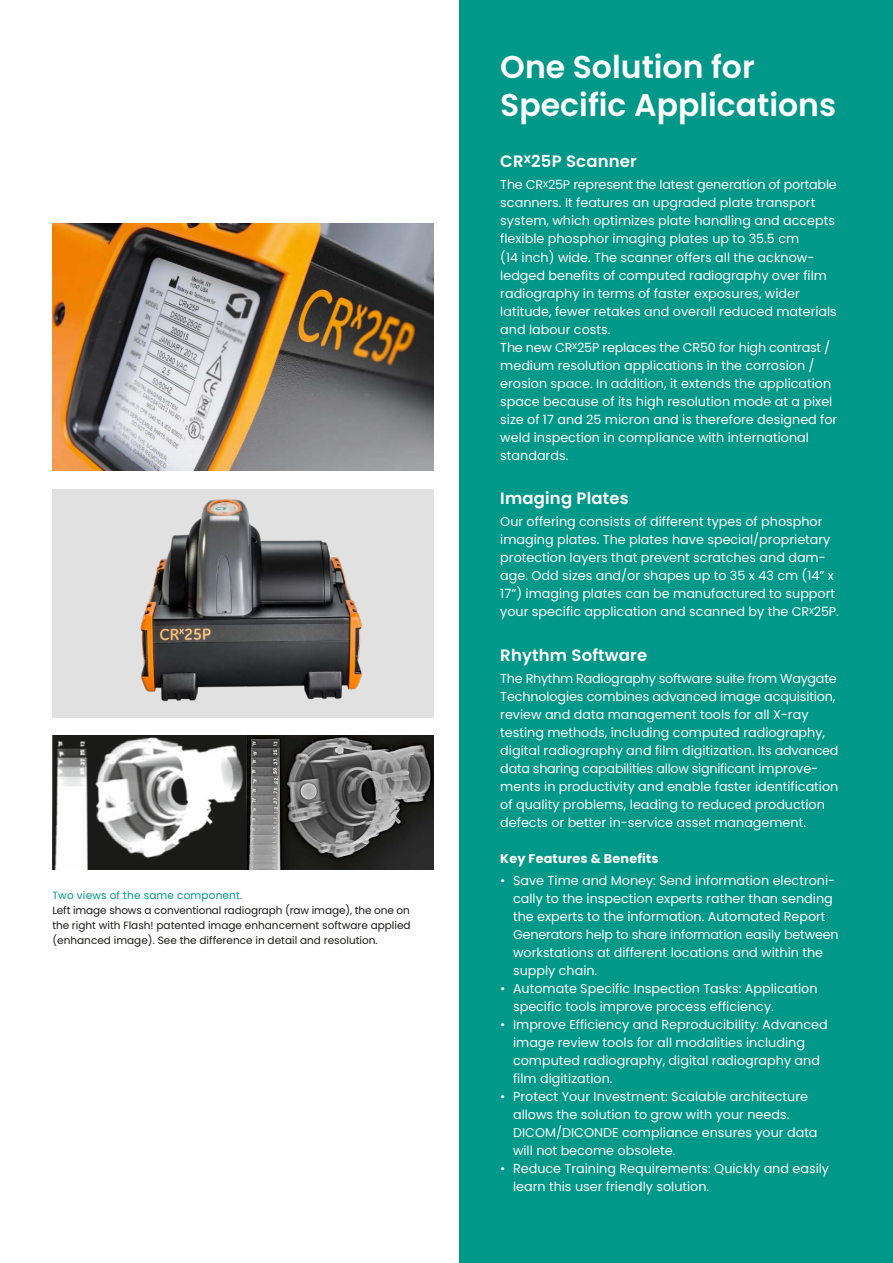
<style>
.page{position:relative;width:893px;height:1263px;background:#fff}
.page>*{position:absolute;margin:0;border:0;box-sizing:border-box;transform-origin:0 0}
.t1{font:600 31.5px/37.8px "Poppins";color:#fff}
.t2{font:600 16.5px "Poppins";letter-spacing:.01em;color:#fff}
.t3{font:12.75px/18px "Poppins";color:#fff}
.t4{font:700 12.75px "Poppins";letter-spacing:.015em;color:#fff}
.t5{font:10.5px/15px "Poppins";color:#1a1a18;text-align:justify}
.t6{font:10.5px "Poppins";letter-spacing:.015em;color:#009889}
</style>
<div class="page">
<div style="left:459px;top:0;width:434px;height:1263px;background:#009889"></div>
<div style="left:52px;top:489px;width:382px;height:228px;background:#e1e1e1"></div>
<img style="left:140px;top:499px;width:222px;height:203px">
<img style="left:52px;top:224px;width:382px;height:247px">
<img style="left:52px;top:736px;width:382px;height:134px">
<p class="t6" style="left:52px;top:889px;width:191px">Two views of the same component.</p>
<p class="t5" style="left:52px;top:903px;width:360px">Left image shows a conventional radiograph (raw image), the one on the right with Flash! patented image enhancement software applied (enhanced image). See the difference in detail and resolution.</p>
<h1 class="t1" style="left:500px;top:49px;width:337px">One Solution for<br>Specific Applications</h1>
<p class="t2" style="left:500px;top:152px;width:138px">CR<sup>x</sup>25P Scanner</p>
<p class="t3" style="left:500px;top:176px;width:339px">The CR<sup>x</sup>25P represent the latest generation of portable scanners. It features an upgraded plate transport system, which optimizes plate handling and accepts flexible phosphor imaging plates up to 35.5 cm<br>(14 inch) wide. The scanner offers all the acknow&shy;ledged benefits of computed radiography over film radiography in terms of faster exposures, wider latitude, fewer retakes and overall reduced materials and labour costs.<br>The new CR<sup>x</sup>25P replaces the CR50 for high contrast / medium resolution applications in the corrosion / erosion space. In addition, it extends the application space because of its high resolution mode at a pixel size of 17 and 25 micron and is therefore designed for weld inspection in compliance with international standards.</p>
<p class="t2" style="left:500px;top:489px;width:130px">Imaging Plates</p>
<p class="t3" style="left:500px;top:513px;width:340px">Our offering consists of different types of phosphor imaging plates. The plates have special/proprietary protection layers that prevent scratches and dam&shy;age. Odd sizes and/or shapes up to 35 x 43 cm (14” x 17”) imaging plates can be manufactured to support your specific application and scanned by the CR<sup>x</sup>25P.</p>
<p class="t2" style="left:500px;top:645px;width:148px">Rhythm Software</p>
<p class="t3" style="left:500px;top:670px;width:340px">The Rhythm Radiography software suite from Waygate Technologies combines advanced image acquisition, review and data management tools for all X-ray testing methods, including computed radiography, digital radiography and film digitization. Its advanced data sharing capabilities allow significant improve&shy;ments in productivity and enable faster identification of quality problems, leading to reduced production defects or better in-service asset management.</p>
<p class="t4" style="left:500px;top:851px;width:160px">Key Features &amp; Benefits</p>
<p class="t3" style="left:513px;top:872px;width:327px;text-indent:-13px">• Save Time and Money: Send information electroni&shy;cally to the inspection experts rather than sending the experts to the information. Automated Report Generators help to share information easily between workstations at different locations and within the supply chain.</p>
<p class="t3" style="left:513px;top:980px;width:306px;text-indent:-13px">• Automate Specific Inspection Tasks: Application specific tools improve process efficiency.</p>
<p class="t3" style="left:513px;top:1016px;width:316px;text-indent:-13px">• Improve Efficiency and Reproducibility: Advanced image review tools for all modalities including computed radiography, digital radiography and film digitization.</p>
<p class="t3" style="left:513px;top:1088px;width:306px;text-indent:-13px">• Protect Your Investment: Scalable architecture allows the solution to grow with your needs.<br>DICOM/DICONDE compliance ensures your data will not become obsolete.</p>
<p class="t3" style="left:513px;top:1160px;width:318px;text-indent:-13px">• Reduce Training Requirements: Quickly and easily learn this user friendly solution.</p>
</div>
